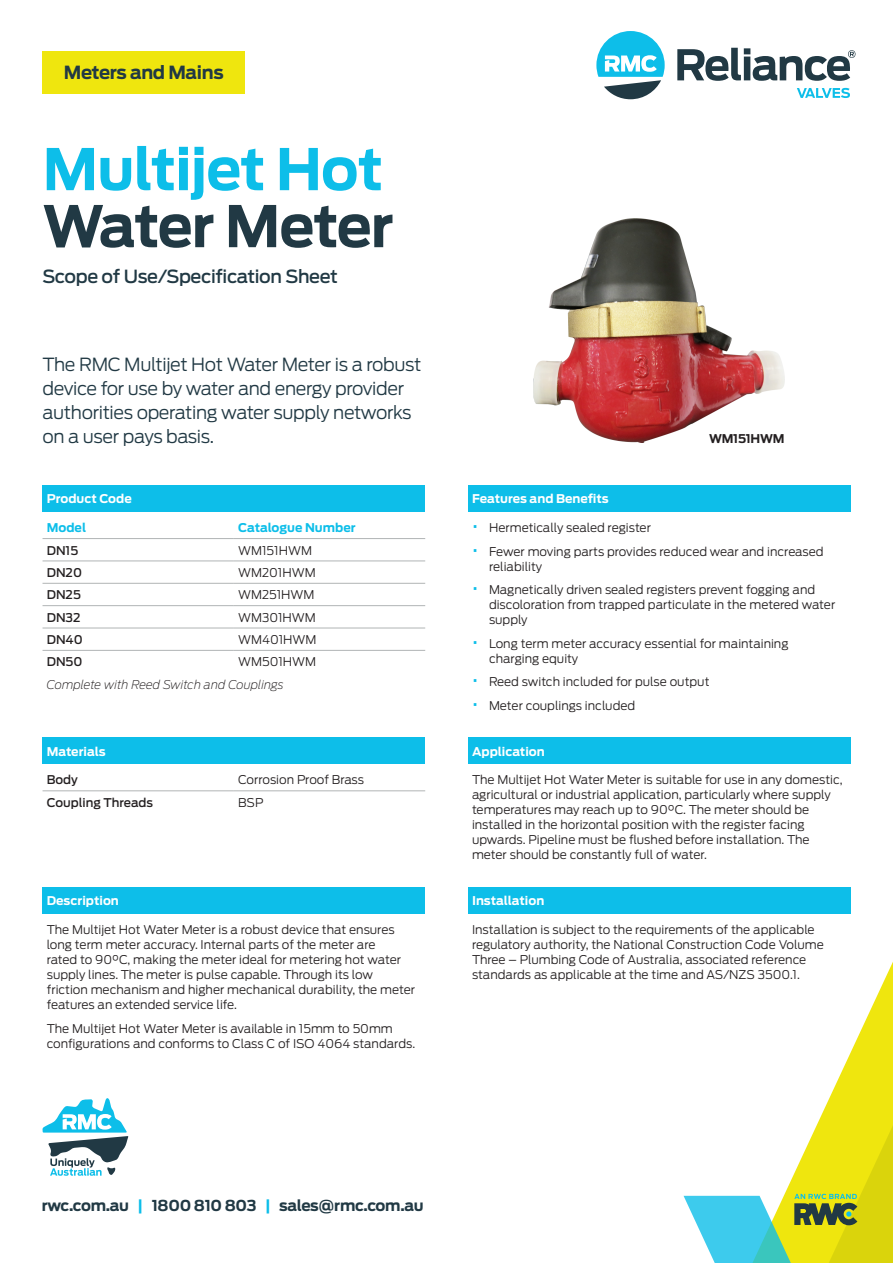
<style>
.page{position:relative;width:893px;height:1263px;background:#fff}
.page>*{position:absolute;margin:0;border:0;box-sizing:border-box;transform-origin:0 0}
.H1_-_Blue{font:700 57px "Antenna";letter-spacing:-.02em;color:#0dbee9}
.H1_-_Dark_Blue{font:700 57px "Antenna";letter-spacing:-.035em;color:#213944}
.Description_Blurb{font:300 18px/24px "Antenna";letter-spacing:-.02em;color:#213944}
.Scope_of_Use{font:500 18px "Antenna";letter-spacing:-.02em;color:#213944}
.t1{font:700 18px "Antenna";letter-spacing:-.02em;color:#213944}
.t2{font:700 15px "Antenna";letter-spacing:-.02em;color:#213944}
.Table_Body_-_Paragra{font:300 12px/15px "Antenna";color:#231f20}
.Table_Heading{font:700 12px "Antenna";color:#fff}
.Table_Body_-_Standar{font:300 12px "Antenna";color:#231f20}
.Table_Body_-_Bold{font:500 12px "Antenna";color:#231f20}
.Table_Body_-_Bold-2{font:italic 200 12px "Antenna";color:#231f20}
.Table_Subheading{font:700 12px "Antenna";color:#0dbee9}
.Product_Code_Text{font:700 12px "Antenna";letter-spacing:-.02em;color:#231f20}
.s1{font-size:18px;color:#0dbee9}
.s2{color:#0dbee9}
</style>
<div class="page">
<div style="left:43px;top:51px;width:202px;height:42px;background:#efe60e"></div>
<svg style="left:838px;top:962px;width:55px;height:117px"></svg>
<svg style="left:684px;top:1079px;width:209px;height:184px"></svg>
<svg style="left:677px;top:48px;width:178px;height:33px"></svg>
<svg style="left:797px;top:88px;width:53px;height:10px"></svg>
<svg style="left:596px;top:31px;width:69px;height:68px"></svg>
<svg style="left:42px;top:1098px;width:86px;height:78px"></svg>
<div style="left:43px;top:738px;width:382px;height:26px;background:#0dbee9"></div>
<hr style="left:43px;top:790px;width:191px;height:1px;background:#b1b4b5">
<hr style="left:234px;top:790px;width:191px;height:1px;background:#b1b4b5">
<div style="left:468px;top:485px;width:382px;height:27px;background:#0dbee9"></div>
<div style="left:43px;top:887px;width:382px;height:27px;background:#0dbee9"></div>
<div style="left:468px;top:738px;width:382px;height:26px;background:#0dbee9"></div>
<img style="left:534px;top:219px;width:251px;height:224px">
<div style="left:43px;top:485px;width:382px;height:27px;background:#0dbee9"></div>
<hr style="left:43px;top:538px;width:191px;height:1px;background:#b1b4b5">
<hr style="left:234px;top:538px;width:191px;height:1px;background:#b1b4b5">
<hr style="left:43px;top:561px;width:191px;height:1px;background:#b1b4b5">
<hr style="left:234px;top:561px;width:191px;height:1px;background:#b1b4b5">
<hr style="left:43px;top:583px;width:191px;height:1px;background:#b1b4b5">
<hr style="left:234px;top:583px;width:191px;height:1px;background:#b1b4b5">
<hr style="left:43px;top:605px;width:191px;height:1px;background:#b1b4b5">
<hr style="left:234px;top:605px;width:191px;height:1px;background:#b1b4b5">
<hr style="left:43px;top:628px;width:191px;height:1px;background:#b1b4b5">
<hr style="left:234px;top:628px;width:191px;height:1px;background:#b1b4b5">
<hr style="left:43px;top:650px;width:191px;height:1px;background:#b1b4b5">
<hr style="left:234px;top:650px;width:191px;height:1px;background:#b1b4b5">
<div style="left:468px;top:887px;width:382px;height:27px;background:#0dbee9"></div>
<h2 class="t1" style="left:64px;top:62px;width:161px">Meters and Mains</h2>
<p class="H1_-_Blue" style="left:43px;top:135px;width:342px">Multijet Hot</p>
<p class="H1_-_Dark_Blue" style="left:43px;top:192px;width:353px">Water Meter</p>
<p class="Scope_of_Use" style="left:43px;top:266px;width:297px">Scope of Use/Specification Sheet</p>
<p class="Description_Blurb" style="left:43px;top:352px;width:380px">The RMC Multijet Hot Water Meter is a robust device for use by water and energy provider authorities operating water supply networks on a user pays basis.</p>
<p class="Table_Heading" style="left:47px;top:492px;width:86px">Product Code</p>
<p class="Table_Subheading" style="left:47px;top:521px;width:41px">Model</p>
<p class="Table_Subheading" style="left:238px;top:521px;width:119px">Catalogue Number</p>
<p class="Table_Body_-_Bold" style="left:47px;top:543px;width:33px">DN15</p>
<p class="Table_Body_-_Standar" style="left:238px;top:543px;width:75px">WM151HWM</p>
<p class="Table_Body_-_Bold" style="left:47px;top:565px;width:37px">DN20</p>
<p class="Table_Body_-_Standar" style="left:238px;top:565px;width:79px">WM201HWM</p>
<p class="Table_Body_-_Bold" style="left:47px;top:588px;width:36px">DN25</p>
<p class="Table_Body_-_Standar" style="left:238px;top:588px;width:78px">WM251HWM</p>
<p class="Table_Body_-_Bold" style="left:47px;top:610px;width:35px">DN32</p>
<p class="Table_Body_-_Standar" style="left:238px;top:610px;width:79px">WM301HWM</p>
<p class="Table_Body_-_Bold" style="left:47px;top:632px;width:38px">DN40</p>
<p class="Table_Body_-_Standar" style="left:238px;top:632px;width:80px">WM401HWM</p>
<p class="Table_Body_-_Bold" style="left:47px;top:655px;width:37px">DN50</p>
<p class="Table_Body_-_Standar" style="left:238px;top:655px;width:80px">WM501HWM</p>
<p class="Table_Body_-_Bold-2" style="left:47px;top:677px;width:238px">Complete with Reed Switch and Couplings</p>
<p class="Table_Heading" style="left:47px;top:744px;width:60px">Materials</p>
<p class="Table_Body_-_Bold" style="left:47px;top:773px;width:33px">Body</p>
<p class="Table_Body_-_Standar" style="left:238px;top:773px;width:127px">Corrosion Proof Brass</p>
<p class="Table_Body_-_Bold" style="left:47px;top:795px;width:108px">Coupling Threads</p>
<p class="Table_Body_-_Standar" style="left:238px;top:795px;width:27px">BSP</p>
<p class="Table_Heading" style="left:47px;top:894px;width:74px">Description</p>
<p class="Table_Body_-_Paragra" style="left:47px;top:922px;width:370px">The Multijet Hot Water Meter is a robust device that ensures long term meter accuracy. Internal parts of the meter are<br>rated to 90°C, making the meter ideal for metering hot water supply lines. The meter is pulse capable. Through its low friction mechanism and higher mechanical durability, the meter features an extended service life.</p>
<p class="Table_Body_-_Paragra" style="left:47px;top:1021px;width:370px">The Multijet Hot Water Meter is available in 15mm to 50mm configurations and conforms to Class C of ISO 4064 standards.</p>
<p class="Product_Code_Text" style="left:709px;top:431px;width:77px">WM151HWM</p>
<p class="Table_Heading" style="left:472px;top:492px;width:138px">Features and Benefits</p>
<p class="Table_Body_-_Paragra" style="left:472px;top:520px;width:181px"><span class="s1">•</span> Hermetically sealed register</p>
<p class="Table_Body_-_Paragra" style="left:489px;top:544px;width:336px;text-indent:-17px"><span class="s1">•</span> Fewer moving parts provides reduced wear and increased reliability</p>
<p class="Table_Body_-_Paragra" style="left:489px;top:582px;width:348px;text-indent:-17px"><span class="s1">•</span> Magnetically driven sealed registers prevent fogging and discoloration from trapped particulate in the metered water supply</p>
<p class="Table_Body_-_Paragra" style="left:489px;top:636px;width:301px;text-indent:-17px"><span class="s1">•</span> Long term meter accuracy essential for maintaining charging equity</p>
<p class="Table_Body_-_Paragra" style="left:472px;top:674px;width:239px"><span class="s1">•</span> Reed switch included for pulse output</p>
<p class="Table_Body_-_Paragra" style="left:472px;top:698px;width:165px"><span class="s1">•</span> Meter couplings included</p>
<p class="Table_Heading" style="left:472px;top:744px;width:74px">Application</p>
<p class="Table_Body_-_Paragra" style="left:472px;top:773px;width:372px">The Multijet Hot Water Meter is suitable for use in any domestic, agricultural or industrial application, particularly where supply temperatures may reach up to 90°C. The meter should be installed in the horizontal position with the register facing upwards. Pipeline must be flushed before installation. The meter should be constantly full of water.</p>
<p class="Table_Heading" style="left:472px;top:894px;width:74px">Installation</p>
<p class="Table_Body_-_Paragra" style="left:472px;top:922px;width:353px">Installation is subject to the requirements of the applicable regulatory authority, the National Construction Code Volume Three – Plumbing Code of Australia, associated reference standards as applicable at the time and AS/NZS 3500.1.</p>
<p class="t2" style="left:42px;top:1197px;width:383px">rwc.com.au <span class="s2">|</span> 1800 810 803 <span class="s2">|</span> sales@rmc.com.au</p>
</div>
